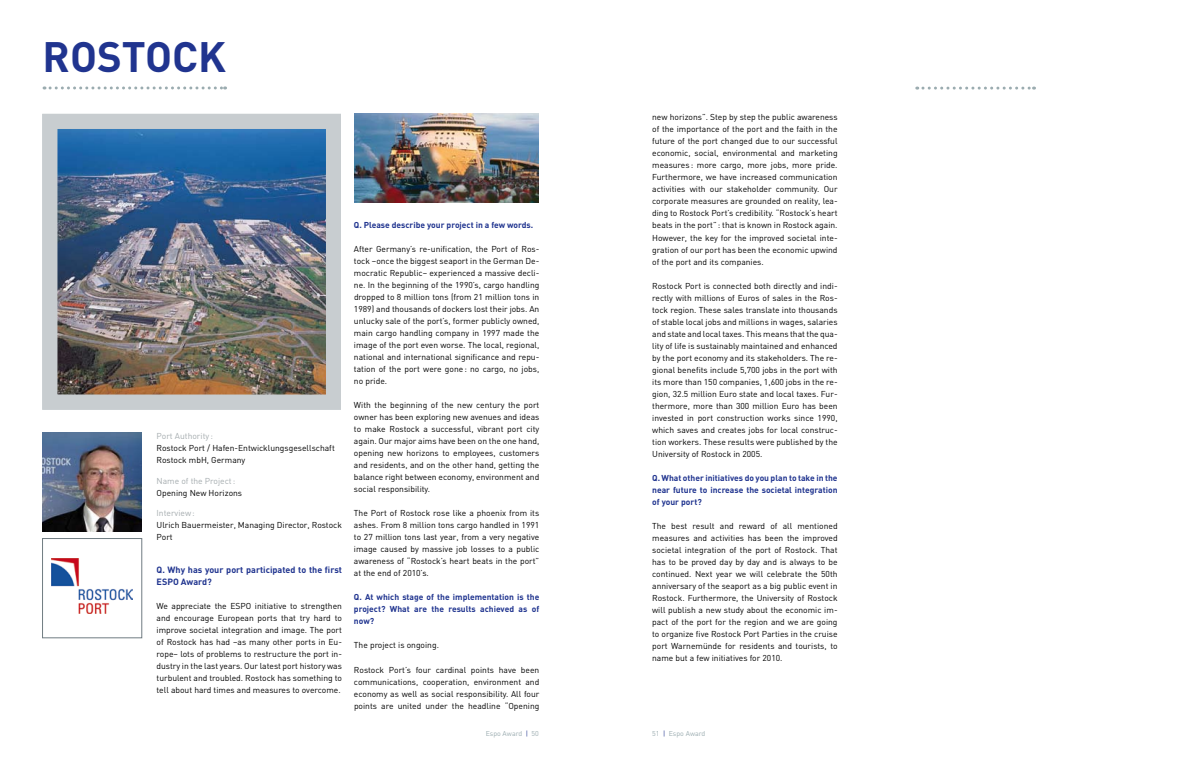
<style>
.page{position:relative;width:1191px;height:766px;background:#fff}
.page>*{position:absolute;margin:0;border:0;box-sizing:border-box;transform-origin:0 0}
.t1{font:700 42px "DIN";color:#20348f}
.t2{font:700 9px/12px "DIN";color:#20348f}
.t3{font:8.5px/12px "DIN";color:#000;text-align:justify}
.t4{font:700 8.5px/12px "DIN";color:#20348f;text-align:justify}
.t5{font:7px "DIN";color:#9bacb0}
.s1{color:#a4abae}
.s2{color:#20348f}
</style>
<div class="page">
<svg style="left:44px;top:86px;width:182px;height:3px"></svg>
<img style="left:58px;top:130px;width:267px;height:263px">
<img style="left:43px;top:432px;width:99px;height:99px">
<img style="left:52px;top:558px;width:80px;height:55px">
<div style="left:43px;top:538px;width:99px;height:99px;border:1px solid #707c82"></div>
<img style="left:354px;top:114px;width:185px;height:88px">
<svg style="left:923px;top:87px;width:111px;height:3px"></svg>
<div style="left:42px;top:114px;width:299px;height:295px;border:15px solid #c8cdd0"></div>
<p class="t1" style="left:43px;top:30px;width:54px">Rostoc</p>
<p class="t1" style="left:198px;top:30px;width:29px">k</p>
<p class="t3" style="left:157px;top:430px;width:180px;text-align:left"><span class="s1">Port Authority :<br></span>Rostock Port / Hafen-Entwicklungsgesellschaft<br>Rostock mbH, Germany</p>
<p class="t3" style="left:157px;top:474px;width:87px"><span class="s1">Name of the Project:<br></span>Opening New Horizons</p>
<p class="t3" style="left:157px;top:507px;width:187px;text-align:left"><span class="s1">Interview:<br></span>Ulrich Bauermeister, Managing Director, Rostock<br>Port</p>
<p class="t2" style="left:157px;top:563px;width:187px">Q. Why has your port participated to the first<br>ESPO Award?</p>
<p class="t3" style="left:156px;top:599px;width:187px">We appreciate the ESPO initiative to strengthen and encourage European ports that try hard to improve societal integration and image. The port of Rostock has had –as many other ports in Eu&shy;rope– lots of problems to restructure the port in&shy;dustry in the last years. Our latest port history was turbulent and troubled. Rostock has something to tell about hard times and measures to overcome.</p>
<p class="t4" style="left:354px;top:218px;width:181px">Q. Please describe your project in a few words.</p>
<p class="t3" style="left:354px;top:243px;width:187px">After Germany’s re-unification, the Port of Ros&shy;tock –once the biggest seaport in the German De&shy;mocratic Republic– experienced a massive decli&shy;ne. In the beginning of the 1990’s, cargo handling dropped to 8 million tons (from 21 million tons in 1989) and thousands of dockers lost their jobs. An unlucky sale of the port’s, former publicly owned, main cargo handling company in 1997 made the image of the port even worse. The local, regional, national and international significance and repu&shy;tation of the port were gone: no cargo, no jobs, no pride.</p>
<p class="t3" style="left:354px;top:399px;width:187px">With the beginning of the new century the port owner has been exploring new avenues and ideas to make Rostock a successful, vibrant port city again. Our major aims have been on the one hand, opening new horizons to employees, customers and residents, and on the other hand, getting the balance right between economy, environment and social responsibility.</p>
<p class="t3" style="left:354px;top:507px;width:187px">The Port of Rostock rose like a phoenix from its ashes. From 8 million tons cargo handled in 1991 to 27 million tons last year, from a very negative image caused by massive job losses to a public awareness of “Rostock’s heart beats in the port” at the end of 2010’s.</p>
<p class="t4" style="left:354px;top:590px;width:187px">Q. At which stage of the implementation is the project? What are the results achieved as of now?</p>
<p class="t3" style="left:354px;top:639px;width:86px">The project is ongoing.</p>
<p class="t3" style="left:354px;top:663px;width:187px">Rostock Port’s four cardinal points have been communications, cooperation, environment and economy as well as social responsibility. All four points are united under the headline “Opening</p>
<p class="t3" style="left:652px;top:111px;width:187px">new horizons”. Step by step the public awareness of the importance of the port and the faith in the future of the port changed due to our successful economic, social, environmental and marketing measures : more cargo, more jobs, more pride.<br>Furthermore, we have increased communication activities with our stakeholder community. Our corporate measures are grounded on reality, lea&shy;ding to Rostock Port’s credibility. “Rostock’s heart beats in the port” : that is known in Rostock again.<br>However, the key for the improved societal inte&shy;gration of our port has been the economic upwind of the port and its companies.</p>
<p class="t3" style="left:652px;top:279px;width:187px">Rostock Port is connected both directly and indi&shy;rectly with millions of Euros of sales in the Ros&shy;tock region. These sales translate into thousands of stable local jobs and millions in wages, salaries and state and local taxes. This means that the qua&shy;lity of life is sustainably maintained and enhanced by the port economy and its stakeholders. The re&shy;gional benefits include 5,700 jobs in the port with its more than 150 companies, 1,600 jobs in the re&shy;gion, 32.5 million Euro state and local taxes. Fur&shy;thermore, more than 300 million Euro has been invested in port construction works since 1990, which saves and creates jobs for local construc&shy;tion workers. These results were published by the University of Rostock in 2005.</p>
<p class="t4" style="left:652px;top:471px;width:187px">Q. What other initiatives do you plan to take in the near future to increase the societal integration of your port?</p>
<p class="t3" style="left:652px;top:519px;width:187px">The best result and reward of all mentioned measures and activities has been the improved societal integration of the port of Rostock. That has to be proved day by day and is always to be continued. Next year we will celebrate the 50th anniversary of the seaport as a big public event in Rostock. Furthermore, the University of Rostock will publish a new study about the economic im&shy;pact of the port for the region and we are going to organize five Rostock Port Parties in the cruise port Warnemünde for residents and tourists, to name but a few initiatives for 2010.</p>
<p class="t5" style="left:486px;top:728px;width:55px">Espo Award <span class="s2">|</span> 50</p>
<p class="t5" style="left:652px;top:728px;width:55px">51 <span class="s2">|</span> Espo Award</p>
</div>
